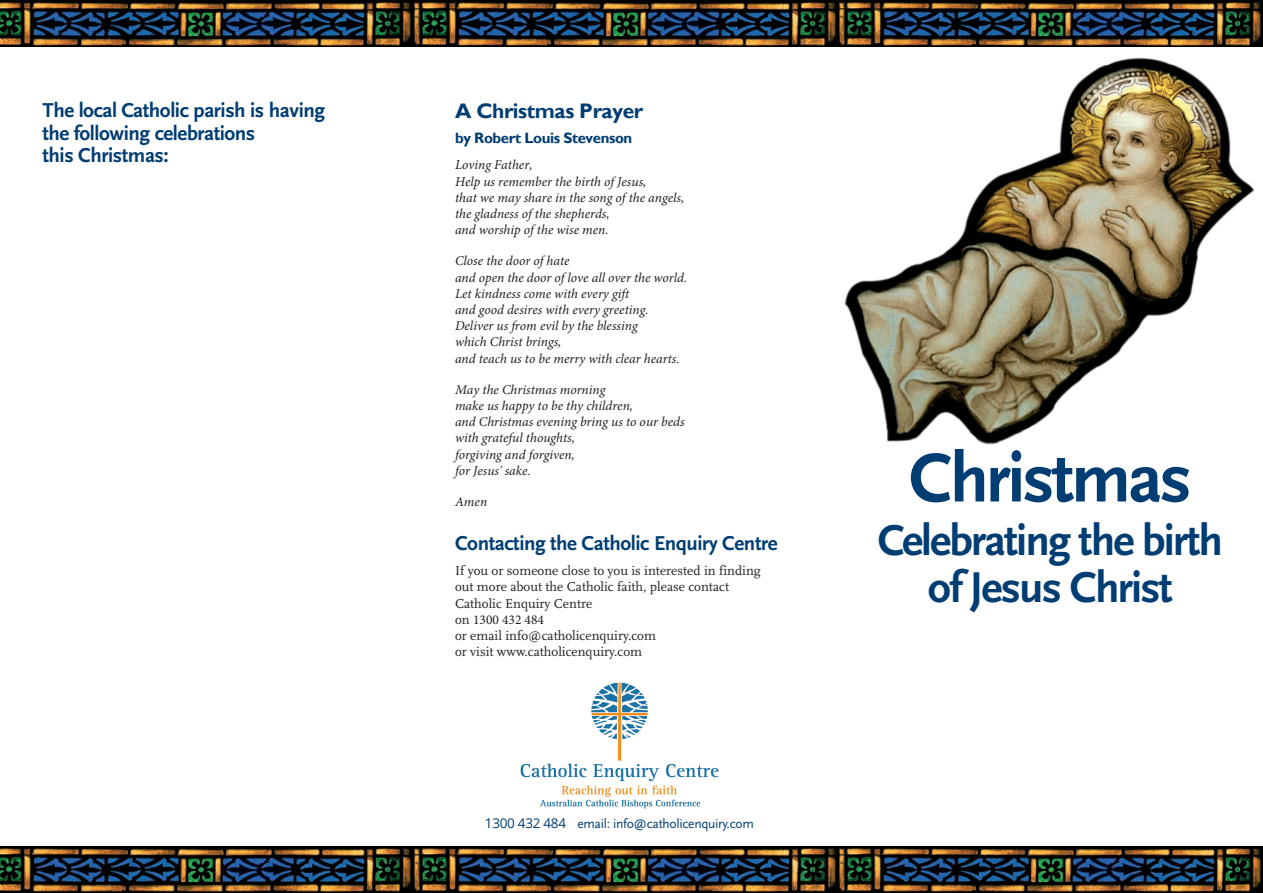
<style>
.page{position:relative;width:1263px;height:893px;background:#fff}
.page>*{position:absolute;margin:0;border:0;box-sizing:border-box;transform-origin:0 0}
.SUB_HEADS{font:700 72px "Scala Sans";letter-spacing:-.04em;color:#003d73}
.SUB_HEADS-2{font:700 45px/46.5px "Scala Sans";letter-spacing:-.04em;color:#003d73;text-align:center}
.SUB_HEADS-3{font:700 21px/22.5px "Scala Sans";letter-spacing:-.02em;color:#003d73}
.t1{font:700 21px "Gill Sans";letter-spacing:-.02em;color:#003d73}
.t2{font:700 15px "Gill Sans";letter-spacing:-.03em;color:#003d73}
.t3{font:italic 13.5px/16.2px "Minion Pro";color:#231f20}
.t4{font:13.5px/16.2px "Scala";color:#231f20}
.SUB_HEADS-4{font:13.5px "Scala Sans";letter-spacing:-.02em;color:#003d73}
.s1{font-family:"Minion Pro"}
.s2{font-family:"Open Sans"}
</style>
<div class="page">
<img style="left:0;top:0;width:1263px;height:46px">
<img style="left:0;top:847px;width:1263px;height:46px">
<img style="left:844px;top:57px;width:411px;height:388px">
<img style="left:520px;top:683px;width:199px;height:126px">
<p class="SUB_HEADS-3" style="left:43px;top:100px;width:284px">The local Catholic parish is having the following celebrations<br>this Christmas:</p>
<p class="t1" style="left:455px;top:98px;width:190px">A Christmas Prayer</p>
<p class="t2" style="left:455px;top:128px;width:179px">by Robert Louis Stevenson</p>
<p class="t3" style="left:455px;top:157px;width:231px">Loving Father,<br>Help us remember the birth of Jesus,<br>that we may share in the song of the angels, the gladness of the shepherds,<br>and worship of the wise men.</p>
<p class="t3" style="left:455px;top:253px;width:234px">Close the door of hate<br>and open the door of love all over the world.<br>Let kindness come with every gift<br>and good desires with every greeting.<br>Deliver us from evil by the blessing<br>which Christ brings,<br>and teach us to be merry with clear hearts.</p>
<p class="t3" style="left:455px;top:381px;width:231px">May the Christmas morning<br>make us happy to be thy children,<br>and Christmas evening bring us to our beds with grateful thoughts,<br>forgiving and forgiven,<br>for Jesus' sake.</p>
<p class="t3" style="left:455px;top:494px;width:34px">Amen</p>
<p class="SUB_HEADS-3" style="left:455px;top:533px;width:324px">Contacting the Catholic Enquiry Centre</p>
<p class="t4" style="left:455px;top:563px;width:307px">If you or someone close to you is interested in finding out more about the Catholic faith, please contact Catholic Enquiry Centre<br>on <span class="s1">1300 432 484<br></span>or email info@catholicenquiry.com<br>or visit www.catholicenquiry.com</p>
<p class="SUB_HEADS-4" style="left:485px;top:816px;width:270px"><span class="s2">1300 432 484</span> email: info@catholicenquiry.com</p>
<p class="SUB_HEADS" style="left:909px;top:439px;width:284px">Christmas</p>
<p class="SUB_HEADS-2" style="left:878px;top:519px;width:347px">Celebrating the birth of Jesus Christ</p>
</div>
